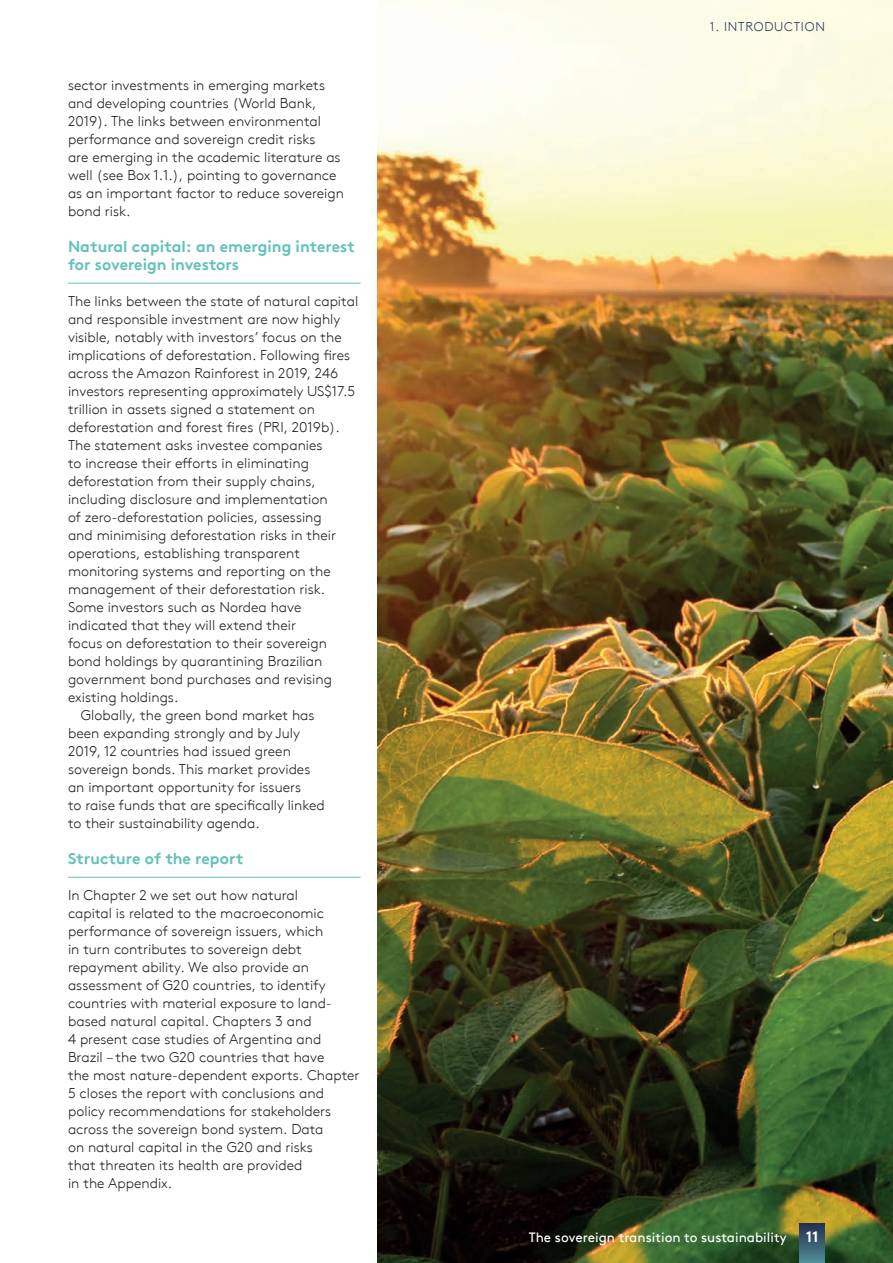
<style>
.page{position:relative;width:893px;height:1263px;background:#fff}
.page>*{position:absolute;margin:0;border:0;box-sizing:border-box;transform-origin:0 0}
.t1{font:700 15.75px/18px "Brown TT";color:#64c2b6}
.Body{font:700 15px "Brown TT";color:#fff}
.Body_no_indent{font:300 14.25px/18px "Brown TT";color:#231f20}
.Body-2{font:300 14.25px/18px "Brown TT";color:#231f20}
.Intro_text{font:13.5px "Brown TT";color:#fff}
.Body-3{font:300 12.75px "Brown TT";letter-spacing:.06em;color:#243053}
</style>
<div class="page">
<hr style="left:68px;top:283px;width:293px;height:1px;background:#64c2b6">
<hr style="left:68px;top:877px;width:293px;height:1px;background:#64c2b6">
<img style="left:378px;top:0;width:515px;height:1263px">
<div style="left:799px;top:1224px;width:26px;height:39px;background:linear-gradient(to bottom,#252f51,#508e94)"></div>
<p class="Body-2" style="left:68px;top:76px;width:277px">sector investments in emerging markets and developing countries (World Bank, 2019). The links between environmental performance and sovereign credit risks<br>are emerging in the academic literature as well (see Box 1.1.), pointing to governance as an important factor to reduce sovereign bond risk.</p>
<h2 class="t1" style="left:68px;top:237px;width:288px">Natural capital: an emerging interest for sovereign investors</h2>
<p class="Body_no_indent" style="left:68px;top:292px;width:292px">The links between the state of natural capital and responsible investment are now highly visible, notably with investors’ focus on the implications of deforestation. Following fires across the Amazon Rainforest in 2019, 246 investors representing approximately US$17.5 trillion in assets signed a statement on deforestation and forest fires (PRI, 2019b).<br>The statement asks investee companies<br>to increase their efforts in eliminating deforestation from their supply chains, including disclosure and implementation<br>of zero-deforestation policies, assessing<br>and minimising deforestation risks in their operations, establishing transparent monitoring systems and reporting on the management of their deforestation risk.<br>Some investors such as Nordea have indicated that they will extend their<br>focus on deforestation to their sovereign bond holdings by quarantining Brazilian government bond purchases and revising existing holdings.</p>
<p class="Body-2" style="left:68px;top:706px;width:258px;text-indent:13px">Globally, the green bond market has been expanding strongly and by July 2019, 12 countries had issued green sovereign bonds. This market provides an important opportunity for issuers<br>to raise funds that are specifically linked to their sustainability agenda.</p>
<h2 class="t1" style="left:68px;top:849px;width:177px">Structure of the report</h2>
<p class="Body_no_indent" style="left:68px;top:886px;width:293px">In Chapter 2 we set out how natural<br>capital is related to the macroeconomic performance of sovereign issuers, which<br>in turn contributes to sovereign debt repayment ability. We also provide an assessment of G20 countries, to identify countries with material exposure to land&shy;based natural capital. Chapters 3 and<br>4 present case studies of Argentina and Brazil – the two G20 countries that have<br>the most nature-dependent exports. Chapter 5 closes the report with conclusions and policy recommendations for stakeholders across the sovereign bond system. Data<br>on natural capital in the G20 and risks<br>that threaten its health are provided<br>in the Appendix.</p>
<p class="Body-3" style="left:710px;top:19px;width:116px">1. INTRODUCTION</p>
<p class="Intro_text" style="left:529px;top:1229px;width:259px">The sovereign transition to sustainability</p>
<p class="Body" style="left:806px;top:1228px;width:14px">11</p>
</div>
